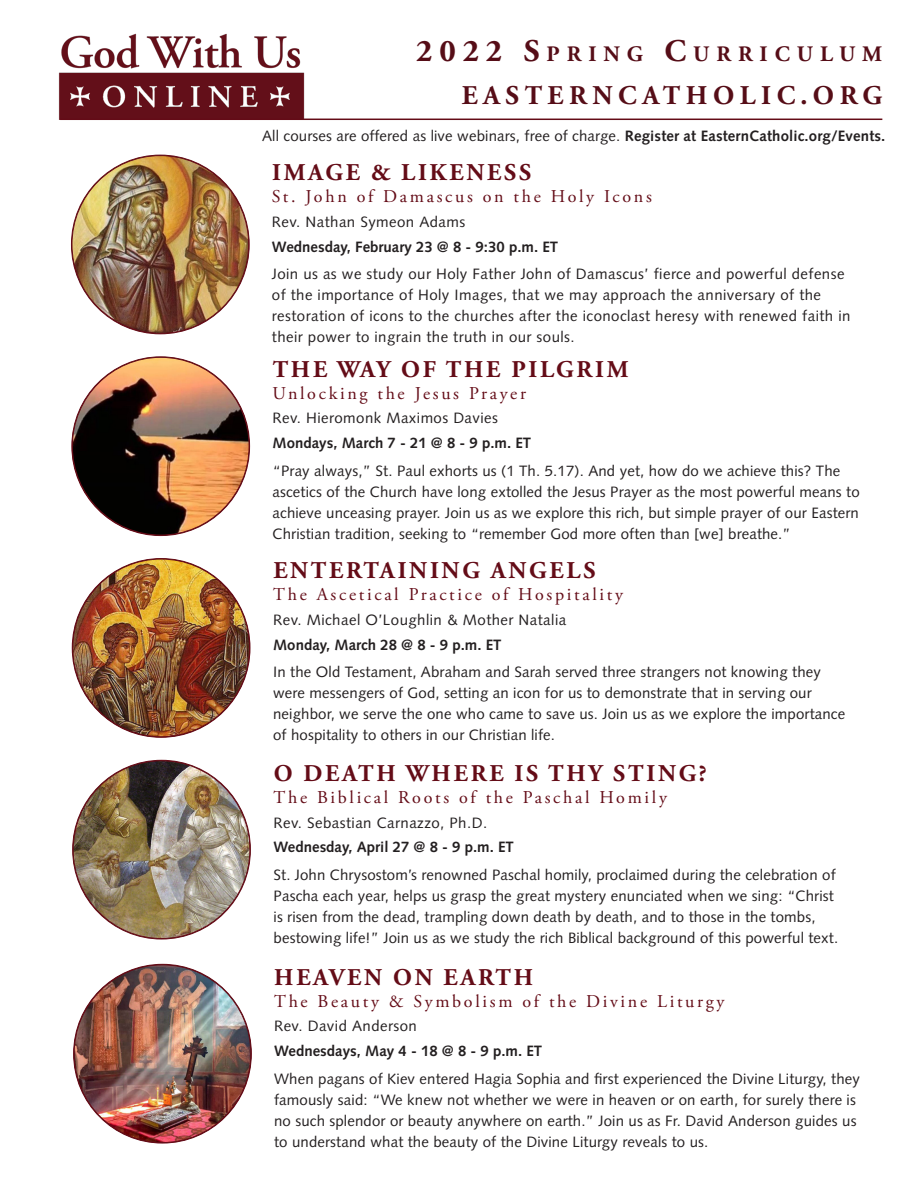
<style>
.page{position:relative;width:918px;height:1188px;background:#fff}
.page>*{position:absolute;margin:0;border:0;box-sizing:border-box;transform-origin:0 0}
.Description{font:700 27px "Adobe Garamond Pro";letter-spacing:.205em;color:#560d17}
.Headline{font:700 24px "Adobe Garamond Pro";letter-spacing:.115em;color:#640c17}
.Description-2{font:700 22.05px "Adobe Garamond Pro";letter-spacing:.315em;color:#560d17}
.Paragraph_Style_4{font:18px "Adobe Garamond Pro";letter-spacing:.15em;color:#640c17}
.Headline-2{font:18px "Adobe Garamond Pro";letter-spacing:.15em;color:#640c17}
.Subhead{font:18px "Adobe Garamond Pro";letter-spacing:.13em;color:#640c17}
.Speaker{font:18px "Adobe Garamond Pro";letter-spacing:.13em;color:#640c17}
.Description-3{font:15px/21px "Syntax LT Std";letter-spacing:.01em;color:#231f20}
.Paragraph_Style_2{font:15px/21px "Syntax LT Std";letter-spacing:.03em;color:#231f20}
.Info_line_1{font:700 15px "Syntax LT Std";color:#231f20}
.Speaker-2{font:15px "Syntax LT Std";letter-spacing:.03em;color:#231f20}
.Paragraph_Style_4-2{font:15px "Syntax LT Std";letter-spacing:.03em;color:#231f20}
.s1{font-size:31.5px}
.s2{font-weight:700}
</style>
<div class="page">
<img style="left:72px;top:559px;width:178px;height:178px">
<img style="left:72px;top:155px;width:177px;height:179px">
<img style="left:72px;top:357px;width:177px;height:178px">
<img style="left:73px;top:760px;width:177px;height:179px">
<img style="left:74px;top:965px;width:177px;height:178px">
<img style="left:58px;top:33px;width:252px;height:86px">
<hr style="left:60px;top:119px;width:822px;height:1px;background:#640c17">
<p class="Description-2" style="left:416px;top:41px;width:468px"><span class="s1">2022 S</span>PRING <span class="s1">C</span>URRICULUM</p>
<p class="Description" style="left:462px;top:80px;width:422px">EASTERNCATHOLIC.ORG</p>
<p class="Description-3" style="left:262px;top:125px;width:625px">All courses are offered as live webinars, free of charge. <span class="s2">Register at EasternCatholic.org/Events.</span></p>
<p class="Headline" style="left:272px;top:159px;width:261px">IMAGE &amp; LIKENESS</p>
<p class="Subhead" style="left:272px;top:186px;width:381px">St. John of Damascus on the Holy Icons</p>
<p class="Speaker-2" style="left:272px;top:213px;width:195px">Rev. Nathan Symeon Adams</p>
<p class="Info_line_1" style="left:272px;top:238px;width:288px">Wednesday, February 23 @ 8 - 9:30 p.m. ET</p>
<p class="Paragraph_Style_2" style="left:272px;top:264px;width:580px">Join us as we study our Holy Father John of Damascus’ fierce and powerful defense of the importance of Holy Images, that we may approach the anniversary of the restoration of icons to the churches after the iconoclast heresy with renewed faith in their power to ingrain the truth in our souls.</p>
<p class="Headline" style="left:273px;top:355px;width:357px">THE WAY OF THE PILGRIM</p>
<p class="Speaker" style="left:273px;top:382px;width:255px">Unlocking the Jesus Prayer</p>
<p class="Speaker-2" style="left:273px;top:409px;width:227px">Rev. Hieromonk Maximos Davies</p>
<p class="Info_line_1" style="left:273px;top:434px;width:260px">Mondays, March 7 - 21 @ 8 - 9 p.m. ET</p>
<p class="Description-3" style="left:273px;top:460px;width:589px">“Pray always,” St. Paul exhorts us (1 Th. 5.17). And yet, how do we achieve this? The ascetics of the Church have long extolled the Jesus Prayer as the most powerful means to achieve unceasing prayer. Join us as we explore this rich, but simple prayer of our Eastern Christian tradition, seeking to “remember God more often than [we] breathe.”</p>
<p class="Headline" style="left:273px;top:557px;width:324px">ENTERTAINING ANGELS</p>
<p class="Headline-2" style="left:273px;top:584px;width:351px">The Ascetical Practice of Hospitality</p>
<p class="Paragraph_Style_4-2" style="left:273px;top:611px;width:295px">Rev. Michael O’Loughlin &amp; Mother Natalia</p>
<p class="Info_line_1" style="left:273px;top:636px;width:230px">Monday, March 28 @ 8 - 9 p.m. ET</p>
<p class="Description-3" style="left:273px;top:662px;width:574px">In the Old Testament, Abraham and Sarah served three strangers not knowing they were messengers of God, setting an icon for us to demonstrate that in serving our neighbor, we serve the one who came to save us. Join us as we explore the importance of hospitality to others in our Christian life.</p>
<p class="Headline" style="left:274px;top:760px;width:435px">O DEATH WHERE IS THY STING?</p>
<p class="Paragraph_Style_4" style="left:274px;top:786px;width:395px">The Biblical Roots of the Paschal Homily</p>
<p class="Speaker-2" style="left:274px;top:813px;width:215px">Rev. Sebastian Carnazzo, Ph.D.</p>
<p class="Info_line_1" style="left:274px;top:839px;width:242px">Wednesday, April 27 @ 8 - 9 p.m. ET</p>
<p class="Description-3" style="left:274px;top:864px;width:566px">St. John Chrysostom’s renowned Paschal homily, proclaimed during the celebration of Pascha each year, helps us grasp the great mystery enunciated when we sing: “Christ is risen from the dead, trampling down death by death, and to those in the tombs, bestowing life!” Join us as we study the rich Biblical background of this powerful text.</p>
<p class="Headline" style="left:274px;top:963px;width:260px">HEAVEN ON EARTH</p>
<p class="Paragraph_Style_4" style="left:274px;top:990px;width:452px">The Beauty &amp; Symbolism of the Divine Liturgy</p>
<p class="Speaker-2" style="left:274px;top:1017px;width:144px">Rev. David Anderson</p>
<p class="Info_line_1" style="left:274px;top:1042px;width:270px">Wednesdays, May 4 - 18 @ 8 - 9 p.m. ET</p>
<p class="Description-3" style="left:274px;top:1068px;width:587px">When pagans of Kiev entered Hagia Sophia and first experienced the Divine Liturgy, they famously said: “We knew not whether we were in heaven or on earth, for surely there is no such splendor or beauty anywhere on earth.” Join us as Fr. David Anderson guides us to understand what the beauty of the Divine Liturgy reveals to us.</p>
</div>
